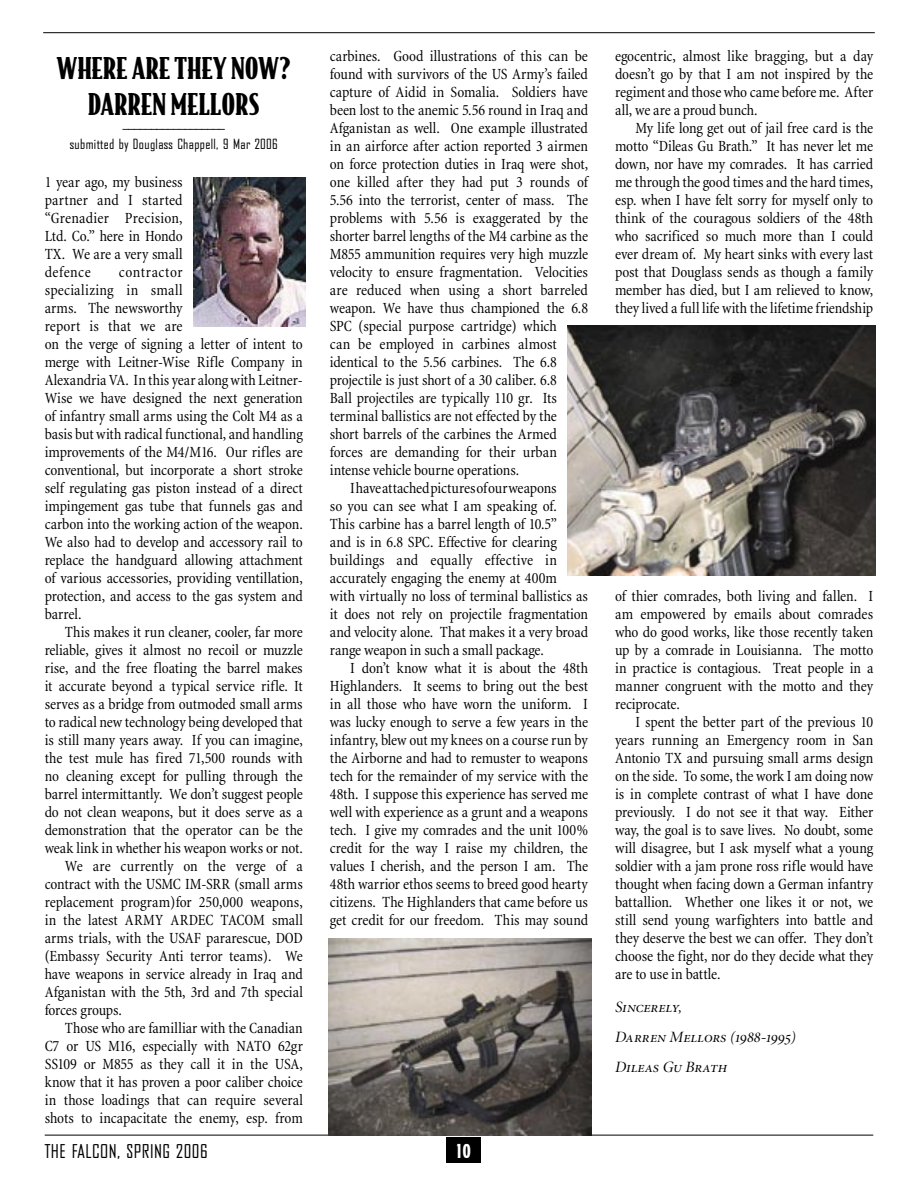
<style>
.page{position:relative;width:918px;height:1188px;background:#fff}
.page>*{position:absolute;margin:0;border:0;box-sizing:border-box;transform-origin:0 0}
.Body_Text{font:900 28.5px/36px "Bodega Serif";letter-spacing:.01em;color:#000;text-align:center}
.t1{font:18.3px "Bureau Agency";letter-spacing:.03em;color:#000}
.t2{font:900 18.3px "Bodega Sans";color:#fff}
.Body_Text-2{font:condensed 16.05px "Minion";color:#000}
.Body_Text-3{font:condensed 15.75px/18px "Minion";letter-spacing:-.005em;color:#000;text-align:justify}
.Body_Text-4{font:15.75px "Minion Display Italic SC";letter-spacing:-.005em;color:#000}
.Article_Credits{font:13.5px "Bureau Agency";letter-spacing:.025em;color:#000}
</style>
<div class="page">
<hr style="left:43px;top:32px;width:832px;height:1px;background:#000">
<div style="left:446px;top:1137px;width:35px;height:26px;background:#000"></div>
<hr style="left:45px;top:1135px;width:828px;height:1px;background:#000">
<img style="left:194px;top:177px;width:112px;height:150px">
<img style="left:328px;top:938px;width:263px;height:198px">
<img style="left:568px;top:325px;width:308px;height:251px">
<p class="Body_Text" style="left:57px;top:50px;width:235px">WHERE ARE THEY NOW?<br>DARREN MELLORS</p>
<p class="Body_Text-2" style="left:122px;top:120px;width:106px">––––––––––––––––––</p>
<p class="Article_Credits" style="left:70px;top:137px;width:209px">submitted by Douglass Chappell, 9 Mar 2006</p>
<p class="Body_Text-3" style="left:45px;top:174px;width:140px">1 year ago, my business partner and I started “Grenadier Precision, Ltd. Co.” here in Hondo TX. We are a very small defence</p>
<p class="Body_Text-3" style="left:45px;top:264px;width:260px;text-align:left;text-indent:74px">contractor<br>specializing in small<br>arms. The newsworthy<br>report is that we are<br>on the verge of signing a letter of intent to merge with Leitner-Wise Rifle Company in Alexandria VA. In this year along with Leitner-Wise we have designed the next generation of infantry small arms using the Colt M4 as a basis but with radical functional, and handling improvements of the M4/M16. Our rifles are conventional, but incorporate a short stroke self regulating gas piston instead of a direct impingement gas tube that funnels gas and carbon into the working action of the weapon.<br>We also had to develop and accessory rail to replace the handguard allowing attachment of various accessories, providing ventillation, protection, and access to the gas system and barrel.</p>
<p class="Body_Text-3" style="left:45px;top:624px;width:260px;text-indent:20px">This makes it run cleaner, cooler, far more reliable, gives it almost no recoil or muzzle rise, and the free floating the barrel makes it accurate beyond a typical service rifle. It serves as a bridge from outmoded small arms to radical new technology being developed that is still many years away. If you can imagine, the test mule has fired 71,500 rounds with no cleaning except for pulling through the barrel intermittantly. We don’t suggest people do not clean weapons, but it does serve as a demonstration that the operator can be the weak link in whether his weapon works or not.</p>
<p class="Body_Text-3" style="left:45px;top:858px;width:260px;text-indent:20px">We are currently on the verge of a contract with the USMC IM-SRR (small arms replacement program)for 250,000 weapons, in the latest ARMY ARDEC TACOM small arms trials, with the USAF pararescue, DOD (Embassy Security Anti terror teams). We have weapons in service already in Iraq and Afganistan with the 5th, 3rd and 7th special forces groups.</p>
<p class="Body_Text-3" style="left:45px;top:1020px;width:260px;text-indent:20px">Those who are familliar with the Canadian C7 or US M16, especially with NATO 62gr SS109 or M855 as they call it in the USA, know that it has proven a poor caliber choice in those loadings that can require several shots to incapacitate the enemy, esp. from</p>
<p class="Body_Text-3" style="left:330px;top:48px;width:260px;text-align:left">carbines. Good illustrations of this can be found with survivors of the US Army’s failed capture of Aidid in Somalia. Soldiers have been lost to the anemic 5.56 round in Iraq and Afganistan as well. One example illustrated in an airforce after action reported 3 airmen on force protection duties in Iraq were shot, one killed after they had put 3 rounds of 5.56 into the terrorist, center of mass. The problems with 5.56 is exaggerated by the shorter barrel lengths of the M4 carbine as the M855 ammunition requires very high muzzle velocity to ensure fragmentation. Velocities are reduced when using a short barreled weapon. We have thus championed the 6.8<br>SPC (special purpose cartridge) which<br>can be employed in carbines almost identical to the 5.56 carbines. The 6.8 projectile is just short of a 30 caliber. 6.8<br>Ball projectiles are typically 110 gr. Its terminal ballistics are not effected by the short barrels of the carbines the Armed forces are demanding for their urban intense vehicle bourne operations.</p>
<p class="Body_Text-3" style="left:330px;top:480px;width:260px;text-align:left;text-indent:20px">I have attached pictures of our weapons<br>so you can see what I am speaking of.<br>This carbine has a barrel length of 10.5”<br>and is in 6.8 SPC. Effective for clearing buildings and equally effective in accurately engaging the enemy at 400m<br>with virtually no loss of terminal ballistics as it does not rely on projectile fragmentation and velocity alone. That makes it a very broad range weapon in such a small package.</p>
<p class="Body_Text-3" style="left:330px;top:660px;width:260px;text-indent:20px">I don’t know what it is about the 48th Highlanders. It seems to bring out the best in all those who have worn the uniform. I was lucky enough to serve a few years in the infantry, blew out my knees on a course run by the Airborne and had to remuster to weapons tech for the remainder of my service with the 48th. I suppose this experience has served me well with experience as a grunt and a weapons tech. I give my comrades and the unit 100% credit for the way I raise my children, the values I cherish, and the person I am. The 48th warrior ethos seems to breed good hearty citizens. The Highlanders that came before us get credit for our freedom. This may sound</p>
<p class="t1" style="left:45px;top:1142px;width:164px">THE FALCON, SPRING 2006</p>
<p class="t2" style="left:457px;top:1139px;width:16px">10</p>
<p class="Body_Text-3" style="left:615px;top:48px;width:260px">egocentric, almost like bragging, but a day doesn’t go by that I am not inspired by the regiment and those who came before me. After all, we are a proud bunch.</p>
<p class="Body_Text-3" style="left:615px;top:120px;width:260px;text-indent:20px">My life long get out of jail free card is the motto “Dileas Gu Brath.” It has never let me down, nor have my comrades. It has carried me through the good times and the hard times, esp. when I have felt sorry for myself only to think of the couragous soldiers of the 48th who sacrificed so much more than I could ever dream of. My heart sinks with every last post that Douglass sends as though a family member has died, but I am relieved to know, they lived a full life with the lifetime friendship</p>
<p class="Body_Text-3" style="left:615px;top:588px;width:260px">of thier comrades, both living and fallen. I am empowered by emails about comrades who do good works, like those recently taken up by a comrade in Louisianna. The motto in practice is contagious. Treat people in a manner congruent with the motto and they reciprocate.</p>
<p class="Body_Text-3" style="left:615px;top:714px;width:260px;text-indent:20px">I spent the better part of the previous 10 years running an Emergency room in San Antonio TX and pursuing small arms design on the side. To some, the work I am doing now is in complete contrast of what I have done previously. I do not see it that way. Either way, the goal is to save lives. No doubt, some will disagree, but I ask myself what a young soldier with a jam prone ross rifle would have thought when facing down a German infantry battallion. Whether one likes it or not, we still send young warfighters into battle and they deserve the best we can offer. They don’t choose the fight, nor do they decide what they are to use in battle.</p>
<p class="Body_Text-4" style="left:615px;top:1000px;width:69px">Sincerely,</p>
<p class="Body_Text-4" style="left:615px;top:1030px;width:183px">Darren Mellors (1988-1995)</p>
<p class="Body_Text-4" style="left:615px;top:1060px;width:114px">Dileas Gu Brath</p>
</div>
